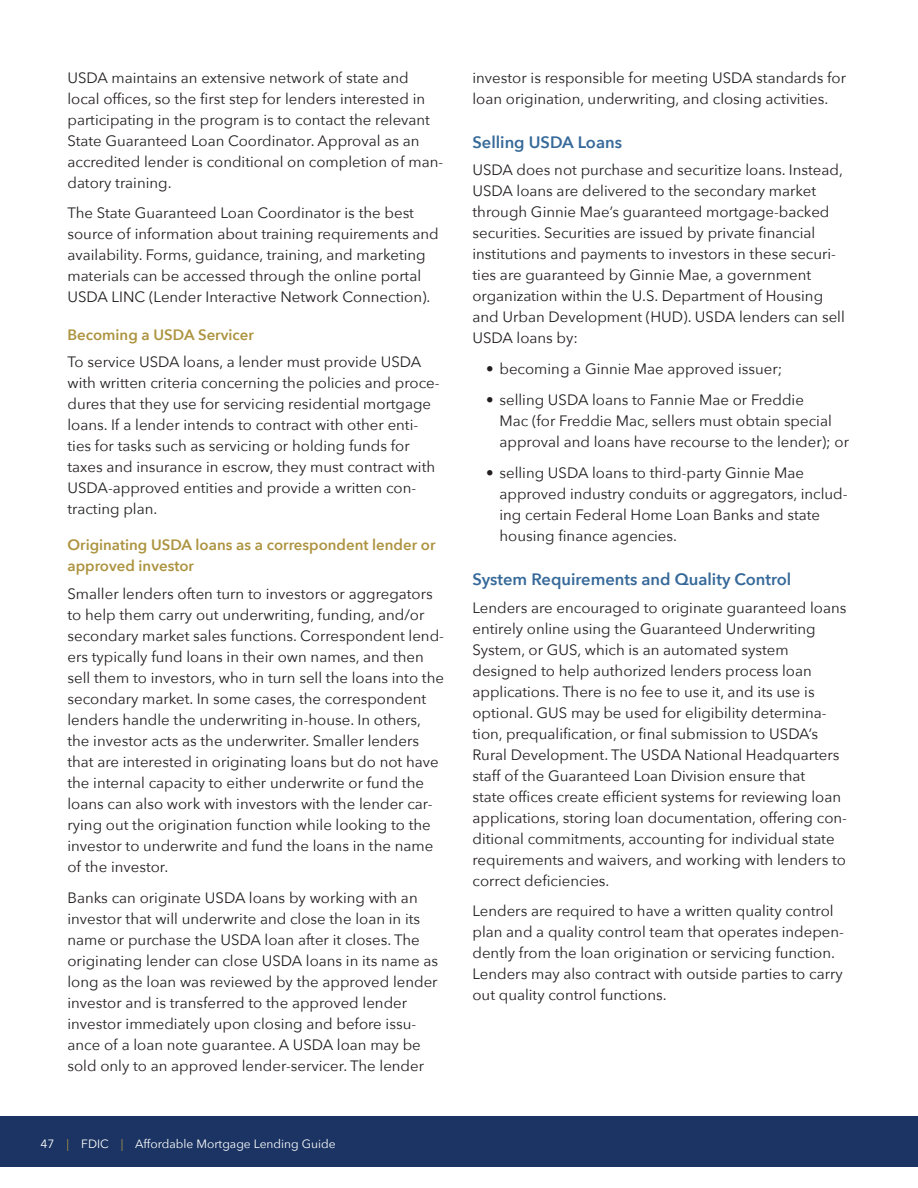
<style>
.page{position:relative;width:918px;height:1188px;background:#fff}
.page>*{position:absolute;margin:0;border:0;box-sizing:border-box;transform-origin:0 0}
.t1{font:600 16.5px "Avenir Next";color:#366999}
.t2{font:15px/21px "Avenir Next";color:#231f20}
.t3{font:600 15px/21px "Avenir Next";color:#ad9441}
.t4{font:12px "Avenir Next";color:#fff}
.s1{color:#ad9441}
</style>
<div class="page">
<div style="left:0;top:1116px;width:918px;height:51px;background:#1b3463"></div>
<p class="t2" style="left:67px;top:66px;width:343px">USDA maintains an extensive network of state and</p>
<p class="t2" style="left:67px;top:87px;width:359px">local offices, so the first step for lenders interested in</p>
<p class="t2" style="left:67px;top:108px;width:377px">participating in the program is to contact the relevant State Guaranteed Loan Coordinator. Approval as an accredited lender is conditional on completion of man&shy;datory training.</p>
<p class="t2" style="left:67px;top:202px;width:373px">The State Guaranteed Loan Coordinator is the best source of information about training requirements and availability. Forms, guidance, training, and marketing materials can be accessed through the online portal USDA LINC (Lender Interactive Network Connection).</p>
<h5 class="t3" style="left:67px;top:324px;width:188px">Becoming a USDA Servicer</h5>
<p class="t2" style="left:67px;top:351px;width:374px">To service USDA loans, a lender must provide USDA with written criteria concerning the policies and proce&shy;dures that they use for servicing residential mortgage loans. If a lender intends to contract with other enti&shy;ties for tasks such as servicing or holding funds for taxes and insurance in escrow, they must contract with USDA-approved entities and provide a written con&shy;tracting plan.</p>
<p class="t3" style="left:67px;top:534px;width:370px">Originating USDA loans as a correspondent lender or approved investor</p>
<p class="t2" style="left:67px;top:583px;width:378px">Smaller lenders often turn to investors or aggregators to help them carry out underwriting, funding, and/or secondary market sales functions. Correspondent lend&shy;ers typically fund loans in their own names, and then sell them to investors, who in turn sell the loans into the secondary market. In some cases, the correspondent lenders handle the underwriting in-house. In others, the investor acts as the underwriter. Smaller lenders that are interested in originating loans but do not have the internal capacity to either underwrite or fund the loans can also work with investors with the lender car&shy;rying out the origination function while looking to the investor to underwrite and fund the loans in the name of the investor.</p>
<p class="t2" style="left:67px;top:887px;width:372px">Banks can originate USDA loans by working with an investor that will underwrite and close the loan in its name or purchase the USDA loan after it closes. The originating lender can close USDA loans in its name as long as the loan was reviewed by the approved lender investor and is transferred to the approved lender investor immediately upon closing and before issu&shy;ance of a loan note guarantee. A USDA loan may be sold only to an approved lender-servicer. The lender</p>
<p class="t4" style="left:40px;top:1133px;width:297px">47 <span class="s1">|</span> FDIC <span class="s1">|</span> Affordable Mortgage Lending Guide</p>
<p class="t2" style="left:472px;top:66px;width:375px">investor is responsible for meeting USDA standards for loan origination, underwriting, and closing activities.</p>
<h4 class="t1" style="left:472px;top:128px;width:151px">Selling USDA Loans</h4>
<p class="t2" style="left:472px;top:159px;width:372px">USDA does not purchase and securitize loans. Instead,<br>USDA loans are delivered to the secondary market through Ginnie Mae’s guaranteed mortgage-backed</p>
<p class="t2" style="left:472px;top:222px;width:344px">securities. Securities are issued by private financial</p>
<p class="t2" style="left:472px;top:243px;width:365px">institutions and payments to investors in these securi&shy;ties are guaranteed by Ginnie Mae, a government</p>
<p class="t2" style="left:472px;top:285px;width:374px">organization within the U.S. Department of Housing and Urban Development (HUD). USDA lenders can sell</p>
<p class="t2" style="left:472px;top:327px;width:107px">USDA loans by:</p>
<p class="t2" style="left:486px;top:358px;width:298px">• becoming a Ginnie Mae approved issuer;</p>
<p class="t2" style="left:500px;top:389px;width:351px;text-indent:-14px">• selling USDA loans to Fannie Mae or Freddie<br>Mac (for Freddie Mac, sellers must obtain special approval and loans have recourse to the lender); or</p>
<p class="t2" style="left:500px;top:461px;width:350px;text-indent:-14px">• selling USDA loans to third-party Ginnie Mae approved industry conduits or aggregators, includ-</p>
<p class="t2" style="left:500px;top:503px;width:322px">ing certain Federal Home Loan Banks and state</p>
<p class="t2" style="left:500px;top:524px;width:179px">housing finance agencies.</p>
<h4 class="t1" style="left:472px;top:565px;width:320px">System Requirements and Quality Control</h4>
<p class="t2" style="left:472px;top:596px;width:375px">Lenders are encouraged to originate guaranteed loans entirely online using the Guaranteed Underwriting System, or GUS, which is an automated system designed to help authorized lenders process loan applications. There is no fee to use it, and its use is optional. GUS may be used for eligibility determina-</p>
<p class="t2" style="left:472px;top:722px;width:369px">tion, prequalification, or final submission to USDA’s<br>Rural Development. The USDA National Headquarters</p>
<p class="t2" style="left:472px;top:764px;width:334px">staff of the Guaranteed Loan Division ensure that</p>
<p class="t2" style="left:472px;top:785px;width:370px">state offices create efficient systems for reviewing loan</p>
<p class="t2" style="left:472px;top:806px;width:376px">applications, storing loan documentation, offering con&shy;ditional commitments, accounting for individual state requirements and waivers, and working with lenders to</p>
<p class="t2" style="left:472px;top:869px;width:139px">correct deficiencies.</p>
<p class="t2" style="left:472px;top:900px;width:373px">Lenders are required to have a written quality control plan and a quality control team that operates indepen&shy;dently from the loan origination or servicing function.<br>Lenders may also contract with outside parties to carry out quality control functions.</p>
</div>
